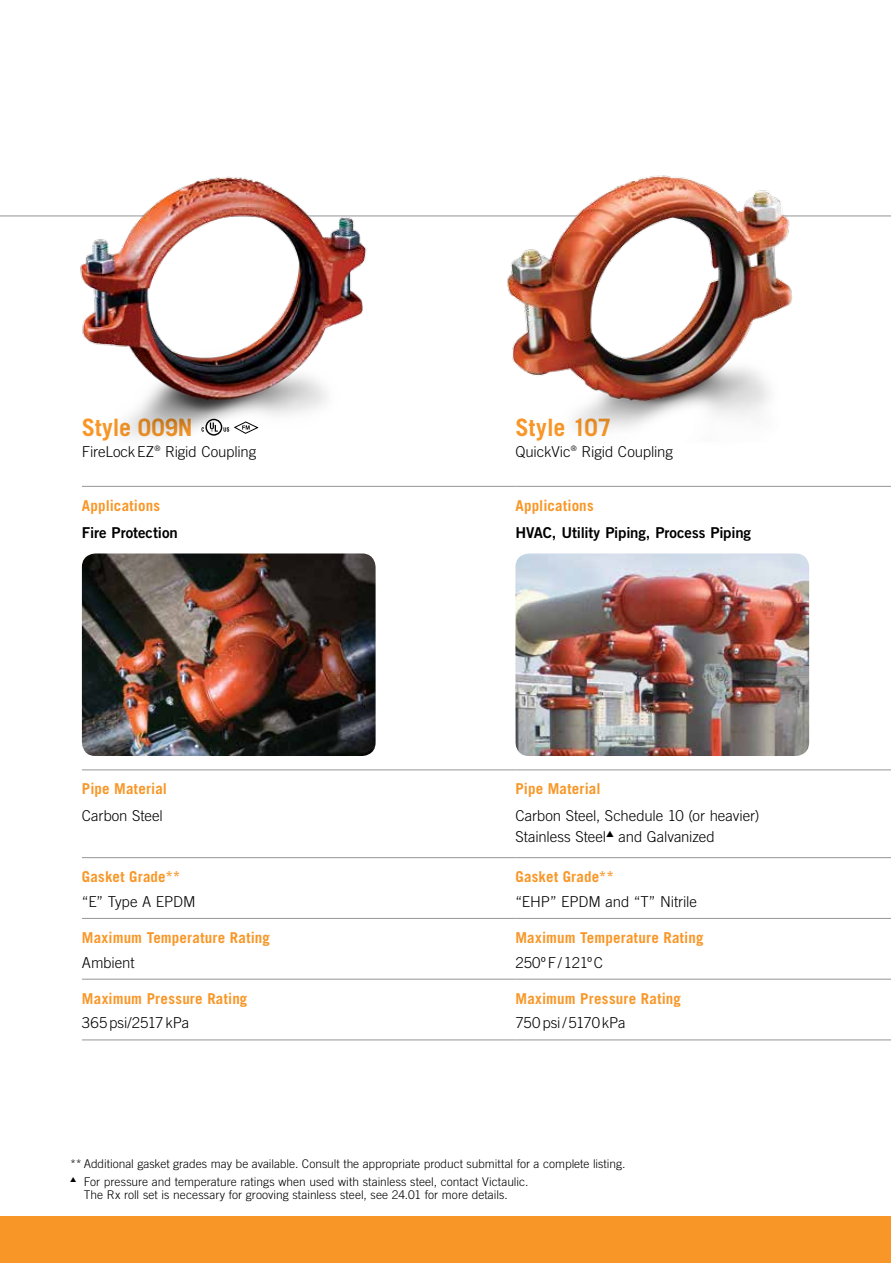
<style>
.page{position:relative;width:891px;height:1263px;background:#fff}
.page>*{position:absolute;margin:0;border:0;box-sizing:border-box;transform-origin:0 0}
.t1{font:700 24px "Trade Gothic LT Std";color:#f89728}
.t2{font:300 15px/21px "Trade Gothic LT Std";letter-spacing:-.005em;color:#000}
.t3{font:700 15px "Trade Gothic LT Std";letter-spacing:.01em;color:#f89728}
.t4{font:15px "Trade Gothic LT Std Bd 2";letter-spacing:-.01em;color:#000}
.t5{font:300 12px/12.8px "Trade Gothic LT Std";color:#000}
</style>
<div class="page">
<hr style="left:0;top:216px;width:891px;height:1px;background:#939598">
<hr style="left:82px;top:486px;width:433px;height:1px;background:#939598">
<hr style="left:515px;top:486px;width:376px;height:1px;background:#939598">
<hr style="left:82px;top:769px;width:433px;height:1px;background:#939598">
<hr style="left:515px;top:769px;width:376px;height:1px;background:#939598">
<hr style="left:82px;top:857px;width:433px;height:1px;background:#939598">
<hr style="left:515px;top:857px;width:376px;height:1px;background:#939598">
<hr style="left:82px;top:918px;width:433px;height:1px;background:#939598">
<hr style="left:515px;top:918px;width:376px;height:1px;background:#939598">
<hr style="left:82px;top:979px;width:433px;height:1px;background:#939598">
<hr style="left:515px;top:979px;width:376px;height:1px;background:#939598">
<hr style="left:82px;top:1039px;width:433px;height:1px;background:#939598">
<hr style="left:515px;top:1039px;width:376px;height:1px;background:#939598">
<img style="left:82px;top:553px;width:294px;height:203px">
<img style="left:515px;top:553px;width:294px;height:203px">
<div style="left:0;top:1216px;width:891px;height:47px;background:#f89728"></div>
<img style="left:49px;top:176px;width:339px;height:262px">
<img style="left:464px;top:175px;width:369px;height:256px">
<h1 class="t1" style="left:82px;top:412px;width:112px">Style 009N</h1>
<p class="t2" style="left:82px;top:441px;width:176px">FireLockEZ<sup>®</sup> Rigid Coupling</p>
<h1 class="t1" style="left:515px;top:412px;width:98px">Style 107</h1>
<p class="t2" style="left:515px;top:441px;width:159px">QuickVic<sup>®</sup> Rigid Coupling</p>
<p class="t3" style="left:82px;top:496px;width:80px">Applications</p>
<p class="t3" style="left:515px;top:496px;width:80px">Applications</p>
<p class="t4" style="left:82px;top:523px;width:97px">Fire Protection</p>
<p class="t4" style="left:515px;top:523px;width:237px">HVAC, Utility Piping, Process Piping</p>
<p class="t3" style="left:82px;top:780px;width:87px">Pipe Material</p>
<p class="t3" style="left:515px;top:780px;width:87px">Pipe Material</p>
<p class="t2" style="left:82px;top:805px;width:82px">Carbon Steel</p>
<p class="t2" style="left:515px;top:805px;width:245px">Carbon Steel, Schedule 10 (or heavier)<br>Stainless Steel▲ and Galvanized</p>
<p class="t3" style="left:82px;top:867px;width:100px">Gasket Grade**</p>
<p class="t3" style="left:515px;top:867px;width:100px">Gasket Grade**</p>
<p class="t2" style="left:82px;top:891px;width:115px">“E” Type A EPDM</p>
<p class="t2" style="left:515px;top:891px;width:183px">“EHP” EPDM and “T” Nitrile</p>
<p class="t3" style="left:82px;top:928px;width:190px">Maximum Temperature Rating</p>
<p class="t3" style="left:515px;top:928px;width:190px">Maximum Temperature Rating</p>
<p class="t2" style="left:82px;top:951px;width:54px">Ambient</p>
<p class="t2" style="left:515px;top:951px;width:89px">250ºF/121ºC</p>
<p class="t3" style="left:82px;top:989px;width:167px">Maximum Pressure Rating</p>
<p class="t3" style="left:515px;top:989px;width:167px">Maximum Pressure Rating</p>
<p class="t2" style="left:82px;top:1012px;width:109px">365psi/2517kPa</p>
<p class="t2" style="left:515px;top:1012px;width:112px">750psi/5170kPa</p>
<p class="t5" style="left:70px;top:1157px;width:557px">**Additional gasket grades may be available. Consult the appropriate product submittal for a complete listing.</p>
<p class="t5" style="left:84px;top:1175px;width:446px;text-indent:-14px">▲ For pressure and temperature ratings when used with stainless steel, contact Victaulic.<br>The Rx roll set is necessary for grooving stainless steel, see 24.01 for more details.</p>
</div>
